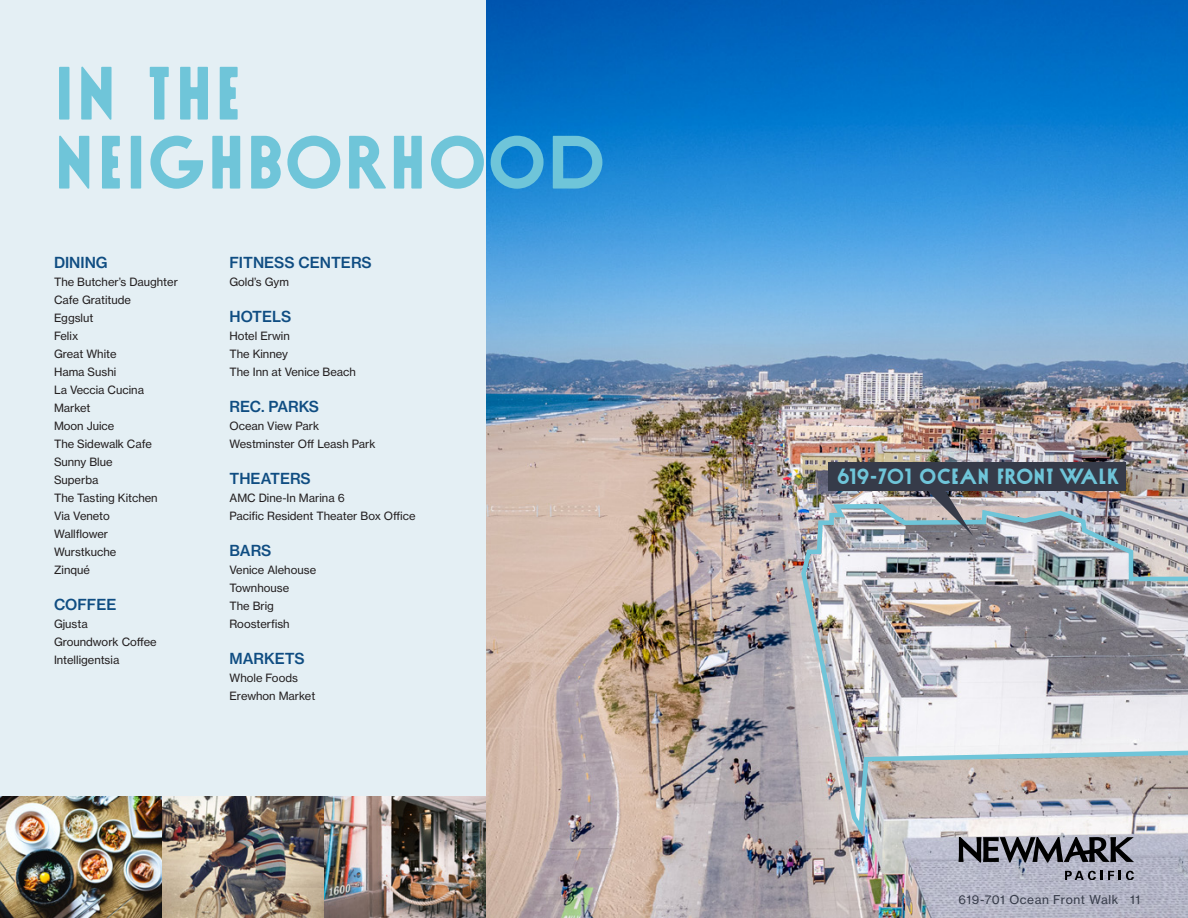
<style>
.page{position:relative;width:1188px;height:918px;background:#fff}
.page>*{position:absolute;margin:0;border:0;box-sizing:border-box;transform-origin:0 0}
.t1{font:84px/69px "Nord";letter-spacing:.01em;color:#6fc5d9}
.t2{font:24.6px "Nord";color:#6fc5d9}
.t3{font:15px "N Haas Grotesk TX Std 65 Md";color:#0f4d82}
.IND_DETAILS{font:12px "N Haas Grotesk TX Std 55 Rg";letter-spacing:.05em;color:#363b49}
.t4{font:11.25px "N Haas Grotesk TX Std 55 Rg";color:#231f20}
</style>
<div class="page">
<img style="left:486px;top:0;width:702px;height:918px">
<div style="left:0;top:0;width:486px;height:918px;background:#e4eff4"></div>
<img style="left:0;top:796px;width:486px;height:122px">
<img style="left:799px;top:502px;width:389px;height:341px">
<div style="left:828px;top:462px;width:298px;height:28px;background:#363b49"></div>
<svg style="left:926px;top:490px;width:47px;height:46px;background:#87898e"></svg>
<svg style="left:959px;top:837px;width:175px;height:26px;background:#62636d"></svg>
<svg style="left:1065px;top:871px;width:69px;height:9px"></svg>
<p class="t1" style="left:54px;top:59px;width:554px">IN THE<br>NEIGHBORHOOD</p>
<p class="t3" style="left:54px;top:253px;width:55px">DINING</p>
<p class="t4" style="left:54px;top:275px;width:125px">The Butcher’s Daughter</p>
<p class="t4" style="left:54px;top:293px;width:79px">Cafe Gratitude</p>
<p class="t4" style="left:54px;top:311px;width:41px">Eggslut</p>
<p class="t4" style="left:54px;top:329px;width:26px">Felix</p>
<p class="t4" style="left:54px;top:347px;width:64px">Great White</p>
<p class="t4" style="left:54px;top:365px;width:64px">Hama Sushi</p>
<p class="t4" style="left:54px;top:383px;width:92px">La Veccia Cucina</p>
<p class="t4" style="left:54px;top:401px;width:38px">Market</p>
<p class="t4" style="left:54px;top:419px;width:62px">Moon Juice</p>
<p class="t4" style="left:54px;top:437px;width:100px">The Sidewalk Cafe</p>
<p class="t4" style="left:54px;top:455px;width:60px">Sunny Blue</p>
<p class="t4" style="left:54px;top:473px;width:46px">Superba</p>
<p class="t4" style="left:54px;top:491px;width:105px">The Tasting Kitchen</p>
<p class="t4" style="left:54px;top:509px;width:57px">Via Veneto</p>
<p class="t4" style="left:54px;top:527px;width:56px">Wallflower</p>
<p class="t4" style="left:54px;top:545px;width:64px">Wurstkuche</p>
<p class="t4" style="left:54px;top:563px;width:37px">Zinqué</p>
<p class="t3" style="left:54px;top:595px;width:64px">COFFEE</p>
<p class="t4" style="left:54px;top:617px;width:35px">Gjusta</p>
<p class="t4" style="left:54px;top:635px;width:104px">Groundwork Coffee</p>
<p class="t4" style="left:54px;top:653px;width:67px">Intelligentsia</p>
<p class="t3" style="left:230px;top:253px;width:144px">FITNESS CENTERS</p>
<p class="t4" style="left:230px;top:275px;width:61px">Gold’s Gym</p>
<p class="t3" style="left:230px;top:307px;width:63px">HOTELS</p>
<p class="t4" style="left:230px;top:329px;width:62px">Hotel Erwin</p>
<p class="t4" style="left:230px;top:347px;width:60px">The Kinney</p>
<p class="t4" style="left:230px;top:365px;width:128px">The Inn at Venice Beach</p>
<p class="t3" style="left:230px;top:397px;width:91px">REC. PARKS</p>
<p class="t4" style="left:230px;top:419px;width:91px">Ocean View Park</p>
<p class="t4" style="left:230px;top:437px;width:148px">Westminster Off Leash Park</p>
<p class="t3" style="left:230px;top:469px;width:83px">THEATERS</p>
<p class="t4" style="left:230px;top:491px;width:117px">AMC Dine-In Marina 6</p>
<p class="t4" style="left:230px;top:509px;width:188px">Pacific Resident Theater Box Office</p>
<p class="t3" style="left:230px;top:541px;width:44px">BARS</p>
<p class="t4" style="left:230px;top:563px;width:88px">Venice Alehouse</p>
<p class="t4" style="left:230px;top:581px;width:61px">Townhouse</p>
<p class="t4" style="left:230px;top:599px;width:46px">The Brig</p>
<p class="t4" style="left:230px;top:617px;width:62px">Roosterfish</p>
<p class="t3" style="left:230px;top:649px;width:77px">MARKETS</p>
<p class="t4" style="left:230px;top:671px;width:70px">Whole Foods</p>
<p class="t4" style="left:230px;top:689px;width:87px">Erewhon Market</p>
<p class="t2" style="left:837px;top:464px;width:284px">619-701 OCEAN FRONT WALK</p>
<p class="IND_DETAILS" style="left:958px;top:892px;width:183px">619-701 Ocean Front Walk 11</p>
</div>
